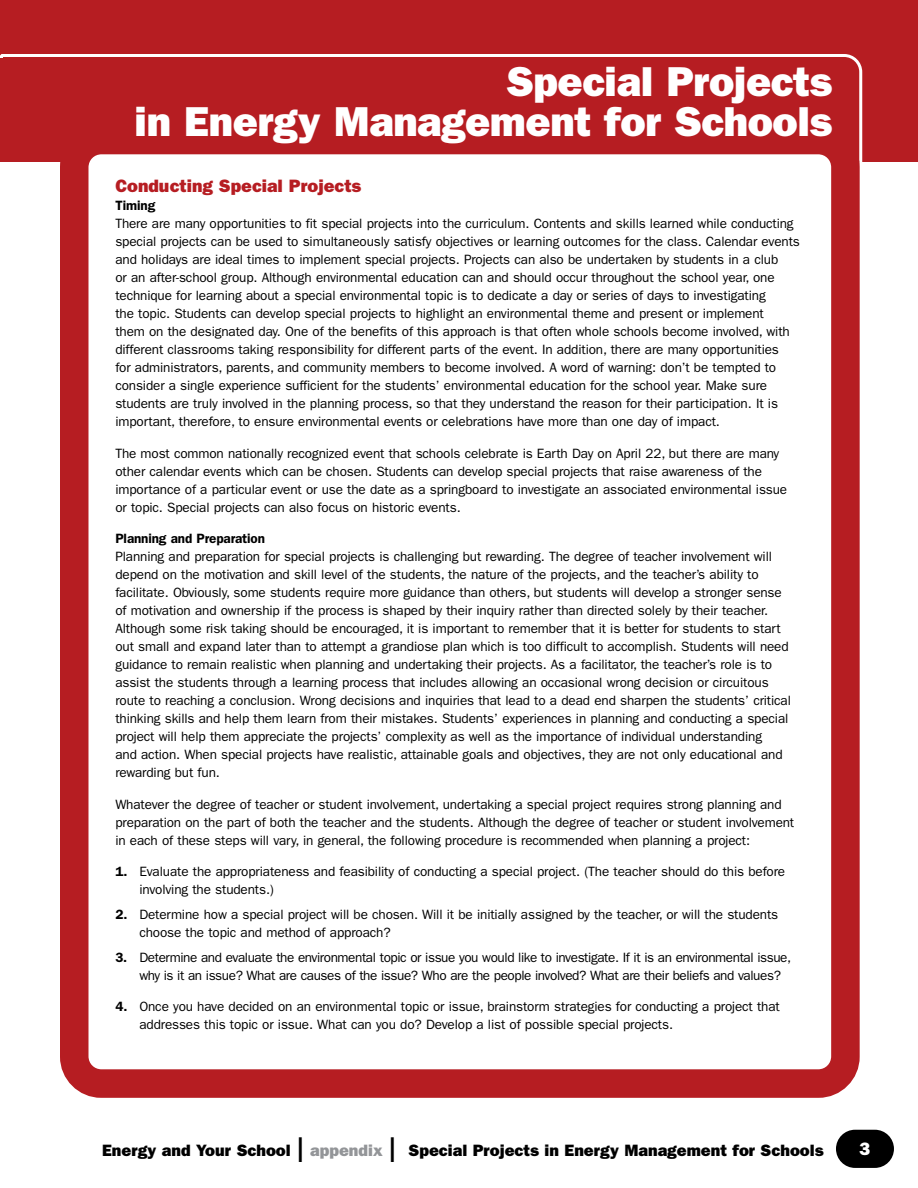
<style>
.page{position:relative;width:918px;height:1188px;background:#fff}
.page>*{position:absolute;margin:0;border:0;box-sizing:border-box;transform-origin:0 0}
.t1{font:42px/40.5px "ITC Franklin Gothic Std Hvy";letter-spacing:-.01em;color:#fff;text-align:right}
.t2{font:18px "ITC Franklin Gothic Std Hvy";color:#b61d22}
.t3{font:18px "ITC Franklin Gothic Std Hvy";color:#fff}
.t4{font:16.5px "ITC Franklin Gothic Std Hvy";color:#000}
.t5{font:13.5px/18px "ITC Franklin Gothic Std";letter-spacing:-.01em;color:#000}
.t6{font:13.5px/18px "ITC Franklin Gothic Std";letter-spacing:-.03em;color:#000}
.t7{font:600 13.5px "ITC Franklin Gothic Std";letter-spacing:-.01em;color:#000}
.s1{font-weight:600}
.s2{font-family:"ITC Franklin Gothic Std";font-size:36px}
.s3{color:#939598}
</style>
<div class="page">
<div style="left:836px;top:1130px;width:58px;height:38px;background:#000;border-radius:19px"></div>
<div style="left:0;top:0;width:918px;height:162px;background:#b61d22"></div>
<svg style="left:0;top:54px;width:863px;height:108px"></svg>
<div style="left:74px;top:140px;width:771px;height:944px;background:#fff;border-radius:27px"></div>
<div style="left:60px;top:126px;width:800px;height:972px;border:28px solid #b61d22;border-radius:27px"></div>
<div style="left:0;top:58px;width:14px;height:104px;background:#b61d22"></div>
<h1 class="t1" style="left:135px;top:61px;width:699px">Special Projects<br>in Energy Management for Schools</h1>
<h2 class="t2" style="left:115px;top:176px;width:247px">Conducting Special Projects</h2>
<p class="t7" style="left:115px;top:198px;width:41px">Timing</p>
<p class="t5" style="left:115px;top:215px;width:686px">There are many opportunities to fit special projects into the curriculum. Contents and skills learned while conducting special projects can be used to simultaneously satisfy objectives or learning outcomes for the class. Calendar events and holidays are ideal times to implement special projects. Projects can also be undertaken by students in a club<br>or an after-school group. Although environmental education can and should occur throughout the school year, one technique for learning about a special environmental topic is to dedicate a day or series of days to investigating<br>the topic. Students can develop special projects to highlight an environmental theme and present or implement<br>them on the designated day. One of the benefits of this approach is that often whole schools become involved, with different classrooms taking responsibility for different parts of the event. In addition, there are many opportunities<br>for administrators, parents, and community members to become involved. A word of warning: don’t be tempted to consider a single experience sufficient for the students’ environmental education for the school year. Make sure students are truly involved in the planning process, so that they understand the reason for their participation. It is important, therefore, to ensure environmental events or celebrations have more than one day of impact.</p>
<p class="t5" style="left:115px;top:444px;width:673px">The most common nationally recognized event that schools celebrate is Earth Day on April 22, but there are many other calendar events which can be chosen. Students can develop special projects that raise awareness of the importance of a particular event or use the date as a springboard to investigate an associated environmental issue or topic. Special projects can also focus on historic events.</p>
<p class="t7" style="left:115px;top:531px;width:151px">Planning and Preparation</p>
<p class="t5" style="left:115px;top:548px;width:677px">Planning and preparation for special projects is challenging but rewarding. The degree of teacher involvement will depend on the motivation and skill level of the students, the nature of the projects, and the teacher’s ability to facilitate. Obviously, some students require more guidance than others, but students will develop a stronger sense of motivation and ownership if the process is shaped by their inquiry rather than directed solely by their teacher.<br>Although some risk taking should be encouraged, it is important to remember that it is better for students to start out small and expand later than to attempt a grandiose plan which is too difficult to accomplish. Students will need guidance to remain realistic when planning and undertaking their projects. As a facilitator, the teacher’s role is to assist the students through a learning process that includes allowing an occasional wrong decision or circuitous route to reaching a conclusion. Wrong decisions and inquiries that lead to a dead end sharpen the students’ critical thinking skills and help them learn from their mistakes. Students’ experiences in planning and conducting a special project will help them appreciate the projects’ complexity as well as the importance of individual understanding<br>and action. When special projects have realistic, attainable goals and objectives, they are not only educational and rewarding but fun.</p>
<p class="t5" style="left:115px;top:795px;width:680px">Whatever the degree of teacher or student involvement, undertaking a special project requires strong planning and preparation on the part of both the teacher and the students. Although the degree of teacher or student involvement in each of these steps will vary, in general, the following procedure is recommended when planning a project:</p>
<p class="t5" style="left:139px;top:863px;width:647px;text-indent:-24px"><span class="s1">1.</span> Evaluate the appropriateness and feasibility of conducting a special project. (The teacher should do this before involving the students.)</p>
<p class="t5" style="left:139px;top:906px;width:640px;text-indent:-24px"><span class="s1">2.</span> Determine how a special project will be chosen. Will it be initially assigned by the teacher, or will the students choose the topic and method of approach?</p>
<p class="t6" style="left:139px;top:948px;width:653px;text-indent:-24px"><span class="s1">3.</span> Determine and evaluate the environmental topic or issue you would like to investigate. If it is an environmental issue, why is it an issue? What are causes of the issue? Who are the people involved? What are their beliefs and values?</p>
<p class="t5" style="left:139px;top:998px;width:642px;text-indent:-24px"><span class="s1">4.</span> Once you have decided on an environmental topic or issue, brainstorm strategies for conducting a project that addresses this topic or issue. What can you do? Develop a list of possible special projects.</p>
<p class="t4" style="left:102px;top:1141px;width:723px">Energy and Your School <span class="s2">l</span> <span class="s3">appendix</span> <span class="s2">l</span> Special Projects in Energy Management for Schools</p>
<h2 class="t3" style="left:860px;top:1138px;width:12px">3</h2>
</div>
